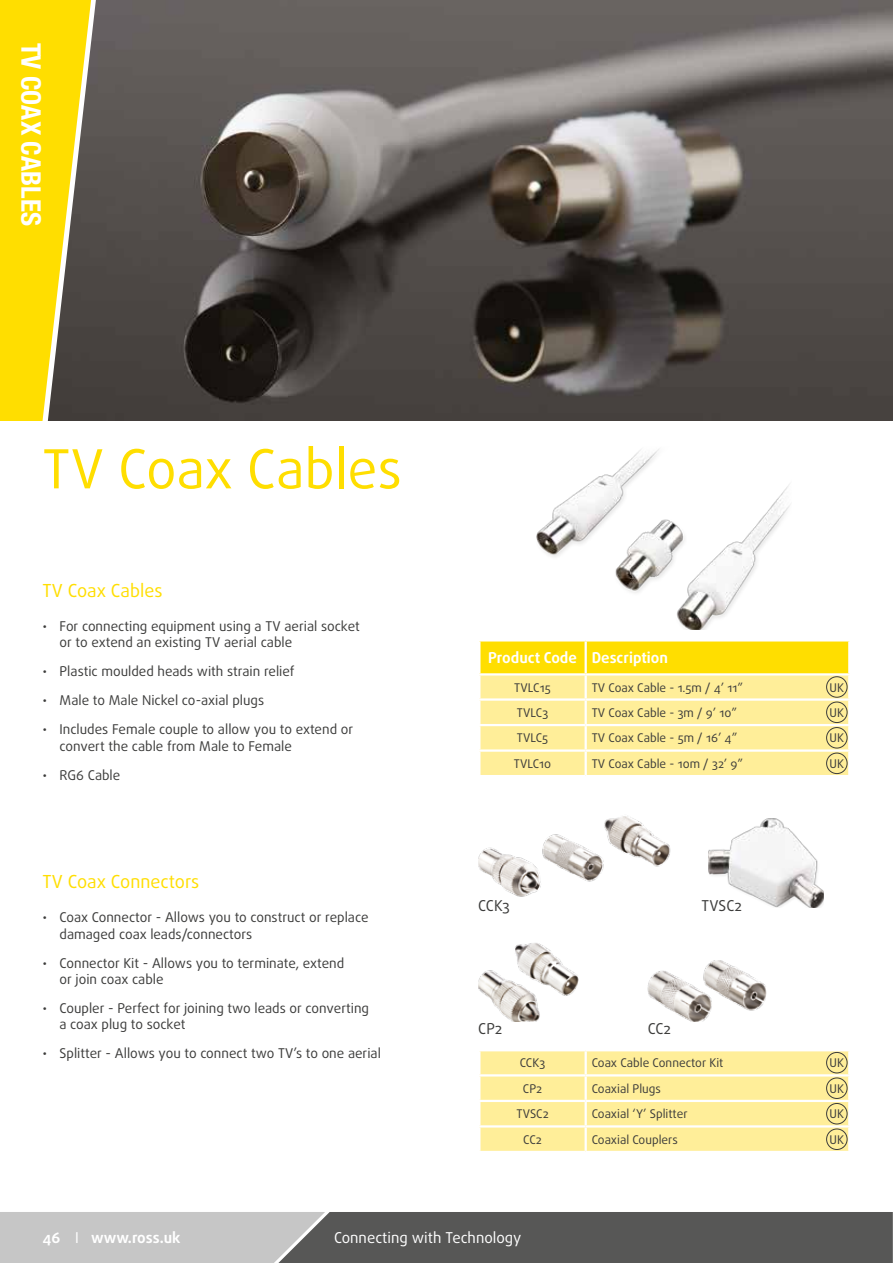
<style>
.page{position:relative;width:893px;height:1263px;background:#fff}
.page>*{position:absolute;margin:0;border:0;box-sizing:border-box;transform-origin:0 0}
.t1{font:54px "Daxline Pro";color:#ffde00}
.t2{font:700 condensed 27px "Helvetica Neue";color:#fff}
.t3{font:18px "Daxline Pro";color:#ffde00}
.t4{font:700 15px "Daxline Pro";color:#fff}
.t5{font:15px "Daxline Pro";color:#fff}
.t6{font:15px "Daxline Pro";color:#3c3c3b}
.t7{font:13.5px/16.2px "Daxline Pro";color:#3c3c3b}
.t8{font:12px/25.5px "Daxline Pro";color:#3c3c3b;text-align:justify}
.s1{font-weight:400}
</style>
<div class="page">
<svg style="left:0;top:1212px;width:893px;height:51px;background:#7d7d7c"></svg>
<img style="left:91px;top:0;width:802px;height:421px">
<svg style="left:0;top:0;width:91px;height:421px;background:#d8bf1b"></svg>
<svg style="left:480px;top:641px;width:368px;height:134px;background:#fee973"></svg>
<hr style="left:585px;top:641px;width:2px;height:32px;background:#fff">
<hr style="left:478px;top:673px;width:108px;height:2px;background:#fff">
<hr style="left:586px;top:673px;width:264px;height:2px;background:#fff">
<hr style="left:585px;top:675px;width:2px;height:23px;background:#fff">
<hr style="left:478px;top:698px;width:108px;height:3px;background:#fff">
<hr style="left:586px;top:698px;width:264px;height:3px;background:#fff">
<hr style="left:585px;top:701px;width:2px;height:23px;background:#fff">
<hr style="left:478px;top:724px;width:108px;height:2px;background:#fff">
<hr style="left:586px;top:724px;width:264px;height:2px;background:#fff">
<hr style="left:585px;top:726px;width:2px;height:23px;background:#fff">
<hr style="left:478px;top:749px;width:108px;height:3px;background:#fff">
<hr style="left:586px;top:749px;width:264px;height:3px;background:#fff">
<hr style="left:585px;top:752px;width:2px;height:23px;background:#fff">
<svg style="left:480px;top:1051px;width:368px;height:100px;background:#feed9b"></svg>
<hr style="left:585px;top:1051px;width:2px;height:23px;background:#fff">
<hr style="left:478px;top:1074px;width:108px;height:2px;background:#fff">
<hr style="left:586px;top:1074px;width:264px;height:2px;background:#fff">
<hr style="left:585px;top:1076px;width:2px;height:24px;background:#fff">
<hr style="left:478px;top:1100px;width:108px;height:2px;background:#fff">
<hr style="left:586px;top:1100px;width:264px;height:2px;background:#fff">
<hr style="left:585px;top:1102px;width:2px;height:23px;background:#fff">
<hr style="left:478px;top:1125px;width:108px;height:2px;background:#fff">
<hr style="left:586px;top:1125px;width:264px;height:2px;background:#fff">
<hr style="left:585px;top:1127px;width:2px;height:24px;background:#fff">
<img style="left:537px;top:467px;width:242px;height:162px">
<img style="left:478px;top:943px;width:100px;height:78px">
<img style="left:478px;top:816px;width:193px;height:81px">
<img style="left:648px;top:960px;width:118px;height:61px">
<img style="left:708px;top:819px;width:116px;height:88px">
<div style="left:771px;top:461px;width:27px;height:63px;background:#fff"></div>
<div style="left:826px;top:676px;width:21px;height:22px;border:1px solid #3c3c3b;border-radius:50%"></div>
<div style="left:826px;top:702px;width:21px;height:21px;border:1px solid #3c3c3b;border-radius:50%"></div>
<div style="left:826px;top:727px;width:21px;height:21px;border:1px solid #3c3c3b;border-radius:50%"></div>
<div style="left:826px;top:753px;width:21px;height:21px;border:1px solid #3c3c3b;border-radius:50%"></div>
<div style="left:826px;top:1052px;width:21px;height:21px;border:1px solid #3c3c3b;border-radius:50%"></div>
<div style="left:826px;top:1077px;width:21px;height:22px;border:1px solid #3c3c3b;border-radius:50%"></div>
<div style="left:826px;top:1103px;width:21px;height:21px;border:1px solid #3c3c3b;border-radius:50%"></div>
<div style="left:826px;top:1128px;width:21px;height:22px;border:1px solid #3c3c3b;border-radius:50%"></div>
<h2 class="t2" style="left:48px;top:43px;width:184px;rotate:90deg">TV COAX CABLES</h2>
<h1 class="t1" style="left:43px;top:433px;width:361px">TV Coax Cables</h1>
<h3 class="t3" style="left:43px;top:578px;width:122px">TV Coax Cables</h3>
<p class="t7" style="left:60px;top:618px;width:302px;text-indent:-17px">• For connecting equipment using a TV aerial socket or to extend an existing TV aerial cable</p>
<p class="t7" style="left:43px;top:664px;width:254px">• Plastic moulded heads with strain relief</p>
<p class="t7" style="left:43px;top:693px;width:223px">• Male to Male Nickel co-axial plugs</p>
<p class="t7" style="left:60px;top:721px;width:295px;text-indent:-17px">• Includes Female couple to allow you to extend or convert the cable from Male to Female</p>
<p class="t7" style="left:43px;top:767px;width:79px">• RG6 Cable</p>
<h3 class="t3" style="left:43px;top:870px;width:158px">TV Coax Connectors</h3>
<p class="t7" style="left:60px;top:910px;width:310px;text-indent:-17px">• Coax Connector - Allows you to construct or replace damaged coax leads/connectors</p>
<p class="t7" style="left:60px;top:955px;width:286px;text-indent:-17px">• Connector Kit - Allows you to terminate, extend or join coax cable</p>
<p class="t7" style="left:60px;top:1000px;width:311px;text-indent:-17px">• Coupler - Perfect for joining two leads or converting a coax plug to socket</p>
<p class="t7" style="left:43px;top:1045px;width:340px">• Splitter - Allows you to connect two TV’s to one aerial</p>
<p class="t4" style="left:488px;top:648px;width:181px">Product Code Description</p>
<p class="t8" style="left:514px;top:675px;width:38px">TVLC15</p>
<p class="t8" style="left:592px;top:675px;width:153px">TV Coax Cable - 1.5m / 4’ 11”</p>
<p class="t8" style="left:517px;top:700px;width:33px">TVLC3</p>
<p class="t8" style="left:592px;top:700px;width:147px">TV Coax Cable - 3m / 9’ 10”</p>
<p class="t8" style="left:517px;top:725px;width:33px">TVLC5</p>
<p class="t8" style="left:592px;top:725px;width:147px">TV Coax Cable - 5m / 16’ 4”</p>
<p class="t8" style="left:514px;top:751px;width:39px">TVLC10</p>
<p class="t8" style="left:592px;top:751px;width:153px">TV Coax Cable - 10m / 32’ 9”</p>
<p class="t6" style="left:478px;top:896px;width:33px">CCK3</p>
<p class="t6" style="left:702px;top:896px;width:42px">TVSC2</p>
<p class="t6" style="left:478px;top:1019px;width:26px">CP2</p>
<p class="t6" style="left:648px;top:1019px;width:25px">CC2</p>
<p class="t8" style="left:520px;top:1050px;width:27px">CCK3</p>
<p class="t8" style="left:592px;top:1050px;width:133px">Coax Cable Connector Kit</p>
<p class="t8" style="left:523px;top:1076px;width:21px">CP2</p>
<p class="t8" style="left:592px;top:1076px;width:71px">Coaxial Plugs</p>
<p class="t8" style="left:516px;top:1101px;width:34px">TVSC2</p>
<p class="t8" style="left:592px;top:1101px;width:97px">Coaxial ‘Y’ Splitter</p>
<p class="t8" style="left:523px;top:1127px;width:20px">CC2</p>
<p class="t8" style="left:592px;top:1127px;width:88px">Coaxial Couplers</p>
<p class="t4" style="left:43px;top:1228px;width:140px">46 <span class="s1">I</span> www.ross.uk</p>
<p class="t5" style="left:334px;top:1228px;width:189px">Connecting with Technology</p>
<p class="t8" style="left:830px;top:675px;width:16px">UK UK UK UK</p>
<p class="t8" style="left:830px;top:1050px;width:16px">UK UK UK UK</p>
</div>
